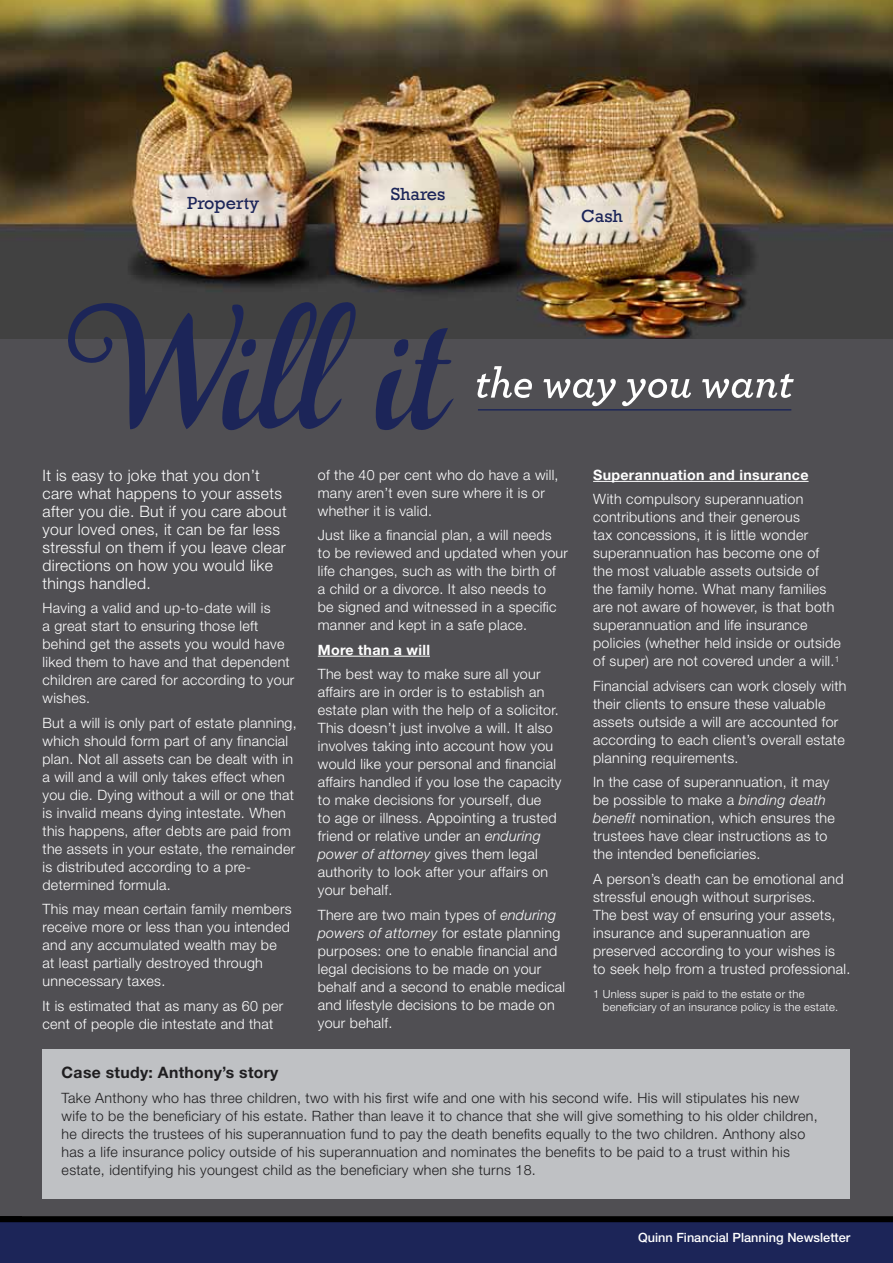
<style>
.page{position:relative;width:893px;height:1263px;background:#fff}
.page>*{position:absolute;margin:0;border:0;box-sizing:border-box;transform-origin:0 0}
.t1{font:18px "Rockwell";color:#1c2558}
.t2{font:300 15.75px/18px "Helvetica Neue LT Std";letter-spacing:.02em;color:#fff}
.t3{font:700 15.75px "Helvetica Neue LT Std";letter-spacing:.02em;color:#1f1e20}
.t4{font:300 14.25px/18px "Helvetica Neue LT Std";letter-spacing:.02em;color:#fff}
.t5{font:300 14.25px/18px "Helvetica Neue LT Std";letter-spacing:.02em;color:#1f1e20}
.t6{font:700 14.25px "Helvetica Neue LT Std";letter-spacing:.02em;color:#fff}
.t7{font:500 12.75px "Helvetica Neue LT Std";color:#fff}
.t8{font:300 11.25px/13.5px "Helvetica Neue LT Std";letter-spacing:.02em;color:#fff}
.s1{font-style:italic}
</style>
<div class="page">
<img style="left:0;top:0;width:893px;height:339px">
<div style="left:0;top:339px;width:893px;height:924px;background:#504f53"></div>
<svg style="left:0;top:1216px;width:893px;height:47px;background:#18204c"></svg>
<div style="left:43px;top:1050px;width:807px;height:149px;background:#bfc1c4"></div>
<hr style="left:318px;top:656px;width:112px;height:1px;background:#fff">
<hr style="left:593px;top:481px;width:216px;height:1px;background:#fff">
<svg style="left:63px;top:294px;width:391px;height:136px"></svg>
<svg style="left:477px;top:366px;width:55px;height:32px"></svg>
<svg style="left:543px;top:379px;width:73px;height:27px"></svg>
<svg style="left:622px;top:379px;width:69px;height:27px"></svg>
<svg style="left:702px;top:373px;width:92px;height:25px"></svg>
<hr style="left:478px;top:409px;width:313px;height:1px;background:#1c2558">
<p class="t1" style="left:187px;top:193px;width:74px">Property</p>
<p class="t1" style="left:391px;top:183px;width:56px">Shares</p>
<p class="t1" style="left:581px;top:205px;width:43px">Cash</p>
<p class="t2" style="left:43px;top:466px;width:246px">It is easy to joke that you don’t care what happens to your assets after you die. But if you care about your loved ones, it can be far less stressful on them if you leave clear directions on how you would like things handled.</p>
<p class="t4" style="left:43px;top:599px;width:253px">Having a valid and up-to-date will is<br>a great start to ensuring those left behind get the assets you would have liked them to have and that dependent children are cared for according to your wishes.</p>
<p class="t4" style="left:43px;top:713px;width:256px">But a will is only part of estate planning, which should form part of any financial plan. Not all assets can be dealt with in a will and a will only takes effect when you die. Dying without a will or one that is invalid means dying intestate. When this happens, after debts are paid from the assets in your estate, the remainder is distributed according to a pre&shy;determined formula.</p>
<p class="t4" style="left:43px;top:900px;width:251px">This may mean certain family members receive more or less than you intended and any accumulated wealth may be at least partially destroyed through unnecessary taxes.</p>
<p class="t4" style="left:43px;top:996px;width:242px">It is estimated that as many as 60 per cent of people die intestate and that</p>
<p class="t4" style="left:318px;top:466px;width:242px">of the 40 per cent who do have a will, many aren’t even sure where it is or whether it is valid.</p>
<p class="t4" style="left:318px;top:526px;width:252px">Just like a financial plan, a will needs<br>to be reviewed and updated when your life changes, such as with the birth of<br>a child or a divorce. It also needs to<br>be signed and witnessed in a specific manner and kept in a safe place.</p>
<p class="t6" style="left:318px;top:641px;width:114px">More than a will</p>
<p class="t4" style="left:318px;top:665px;width:245px">The best way to make sure all your affairs are in order is to establish an estate plan with the help of a solicitor.<br>This doesn’t just involve a will. It also involves taking into account how you would like your personal and financial affairs handled if you lose the capacity to make decisions for yourself, due<br>to age or illness. Appointing a trusted friend or relative under an <span class="s1">enduring power of attorney</span> gives them legal authority to look after your affairs on your behalf.</p>
<p class="t4" style="left:318px;top:905px;width:249px">There are two main types of <span class="s1">enduring powers of attorney</span> for estate planning purposes: one to enable financial and legal decisions to be made on your behalf and a second to enable medical and lifestyle decisions to be made on your behalf.</p>
<p class="t6" style="left:593px;top:466px;width:217px">Superannuation and insurance</p>
<p class="t4" style="left:593px;top:490px;width:249px">With compulsory superannuation contributions and their generous<br>tax concessions, it is little wonder superannuation has become one of the most valuable assets outside of the family home. What many families are not aware of however, is that both superannuation and life insurance policies (whether held inside or outside of super) are not covered under a will.<sup>1</sup></p>
<p class="t4" style="left:593px;top:676px;width:255px">Financial advisers can work closely with their clients to ensure these valuable assets outside a will are accounted for according to each client’s overall estate planning requirements.</p>
<p class="t4" style="left:593px;top:773px;width:243px">In the case of superannuation, it may be possible to make a <span class="s1">binding death benefit</span> nomination, which ensures the trustees have clear instructions as to the intended beneficiaries.</p>
<p class="t4" style="left:593px;top:869px;width:259px">A person’s death can be emotional and stressful enough without surprises.<br>The best way of ensuring your assets, insurance and superannuation are preserved according to your wishes is to seek help from a trusted professional.</p>
<p class="t8" style="left:603px;top:987px;width:237px;text-indent:-10px">1 Unless super is paid to the estate or the beneficiary of an insurance policy is the estate.</p>
<p class="t3" style="left:62px;top:1063px;width:218px">Case study: Anthony’s story</p>
<p class="t5" style="left:62px;top:1088px;width:757px">Take Anthony who has three children, two with his first wife and one with his second wife. His will stipulates his new wife to be the beneficiary of his estate. Rather than leave it to chance that she will give something to his older children, he directs the trustees of his superannuation fund to pay the death benefits equally to the two children. Anthony also has a life insurance policy outside of his superannuation and nominates the benefits to be paid to a trust within his estate, identifying his youngest child as the beneficiary when she turns 18.</p>
<p class="t7" style="left:638px;top:1230px;width:214px">Quinn Financial Planning Newsletter</p>
</div>
